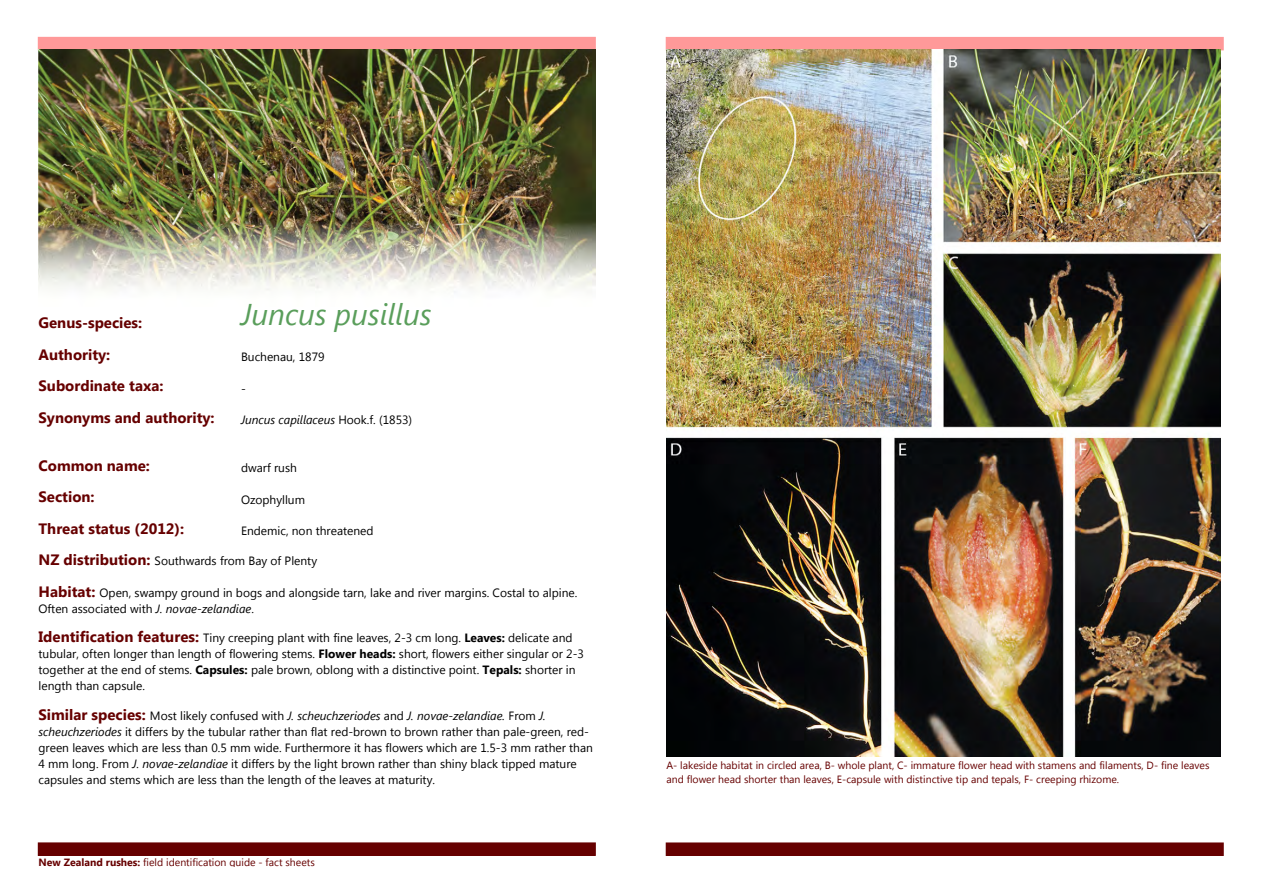
<style>
.page{position:relative;width:1263px;height:893px;background:#fff}
.page>*{position:absolute;margin:0;border:0;box-sizing:border-box;transform-origin:0 0}
.t1{font:italic 30px "Segoe UI";color:#5a9e5b}
.t2{font:700 15px/31.5px "Segoe UI";color:#600}
.t3{font:12px/15.9px "Segoe UI";color:#000}
.t4{font:italic 12px "Segoe UI";color:#000}
.t5{font:10.5px/14px "Segoe UI";color:#600}
.s1{font-style:normal}
.s2{font-weight:700;font-size:15px;color:#600}
.s3{font-style:italic}
.s4{font-weight:700}
</style>
<div class="page">
<div style="left:666px;top:38px;width:557px;height:12px;background:#f99"></div>
<div style="left:666px;top:37px;width:558px;height:13px;border:2px solid #f99"></div>
<img style="left:666px;top:50px;width:555px;height:707px">
<div style="left:666px;top:843px;width:557px;height:12px;background:#600"></div>
<div style="left:666px;top:842px;width:558px;height:14px;border:2px solid #600"></div>
<div style="left:39px;top:38px;width:556px;height:12px;background:#f99"></div>
<div style="left:38px;top:37px;width:558px;height:13px;border:2px solid #f99"></div>
<img style="left:39px;top:50px;width:556px;height:242px">
<div style="left:39px;top:843px;width:556px;height:12px;background:#600"></div>
<div style="left:38px;top:842px;width:558px;height:14px;border:2px solid #600"></div>
<p class="t2" style="left:39px;top:306px;width:105px">Genus-species:</p>
<h1 class="t1" style="left:241px;top:293px;width:192px">Juncus pusillus</h1>
<p class="t2" style="left:39px;top:338px;width:178px">Authority:<br>Subordinate taxa:<br>Synonyms and authority:</p>
<p class="t2" style="left:39px;top:449px;width:147px">Common name:<br>Section:<br>Threat status (2012):</p>
<p class="t3" style="left:241px;top:348px;width:85px">Buchenau, 1879</p>
<p class="t3" style="left:241px;top:380px;width:6px">-</p>
<p class="t4" style="left:241px;top:411px;width:173px">Juncus capillaceus <span class="s1">Hook.f. (1853)</span></p>
<p class="t3" style="left:241px;top:459px;width:57px">dwarf rush</p>
<p class="t3" style="left:241px;top:491px;width:66px">Ozophyllum</p>
<p class="t3" style="left:241px;top:522px;width:134px">Endemic, non threatened</p>
<p class="t3" style="left:39px;top:553px;width:280px"><span class="s2">NZ distribution:</span> Southwards from Bay of Plenty</p>
<p class="t3" style="left:39px;top:584px;width:540px"><span class="s2">Habitat:</span> Open, swampy ground in bogs and alongside tarn, lake and river margins. Costal to alpine.<br>Often associated with <span class="s3">J. novae-zelandiae</span>.</p>
<p class="t3" style="left:39px;top:629px;width:547px"><span class="s2">Identification features:</span> Tiny creeping plant with fine leaves, 2-3 cm long. <span class="s4">Leaves:</span> delicate and tubular, often longer than length of flowering stems. <span class="s4">Flower heads:</span> short, flowers either singular or 2-3 together at the end of stems. <span class="s4">Capsules:</span> pale brown, oblong with a distinctive point. <span class="s4">Tepals:</span> shorter in length than capsule.</p>
<p class="t3" style="left:39px;top:707px;width:556px"><span class="s2">Similar species:</span> Most likely confused with <span class="s3">J. scheuchzeriodes</span> and <span class="s3">J. novae-zelandiae.</span> From <span class="s3">J. scheuchzeriodes</span> it differs by the tubular rather than flat red-brown to brown rather than pale-green, red&shy;green leaves which are less than 0.5 mm wide. Furthermore it has flowers which are 1.5-3 mm rather than 4 mm long. From <span class="s3">J. novae-zelandiae</span> it differs by the light brown rather than shiny black tipped mature capsules and stems which are less than the length of the leaves at maturity.</p>
<p class="t5" style="left:39px;top:855px;width:278px"><span class="s4">New Zealand rushes:</span> field identification guide - fact sheets</p>
<p class="t5" style="left:666px;top:758px;width:544px">A- lakeside habitat in circled area, B- whole plant, C- immature flower head with stamens and filaments, D- fine leaves and flower head shorter than leaves, E-capsule with distinctive tip and tepals, F- creeping rhizome.</p>
</div>
